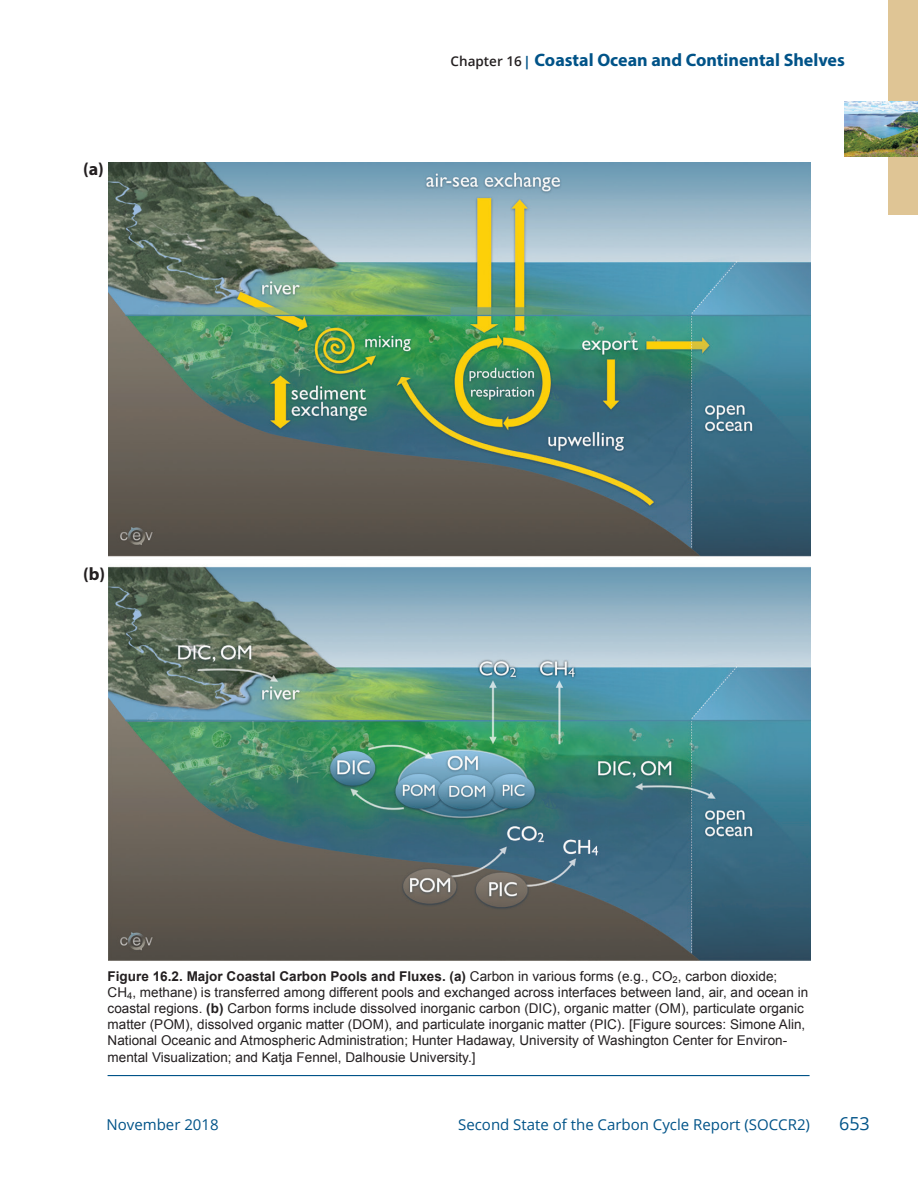
<style>
.page{position:relative;width:918px;height:1188px;background:#fff}
.page>*{position:absolute;margin:0;border:0;box-sizing:border-box;transform-origin:0 0}
.t1{font:700 18px "Myriad Pro";color:#005388}
.t2{font:700 18px "Myriad Pro";color:#231f20}
.t3{font:18px "Open Sans";color:#005388}
.t4{font:15px "Open Sans";color:#005388}
.t5{font:13.5px/16.2px "Arial";color:#231f20}
.s1{font-family:"Open Sans";font-weight:600;font-size:13.5px;color:#231f20}
.s2{font-size:13.5px}
.s3{font-weight:700}
</style>
<div class="page">
<div style="left:888px;top:0;width:30px;height:215px;background:#dfc595"></div>
<img style="left:845px;top:101px;width:73px;height:56px">
<img style="left:108px;top:162px;width:702px;height:798px">
<hr style="left:108px;top:1075px;width:702px;height:1px;background:#005388">
<h1 class="t2" style="left:83px;top:158px;width:22px">(a)</h1>
<h1 class="t2" style="left:83px;top:562px;width:23px">(b)</h1>
<h1 class="t1" style="left:451px;top:48px;width:396px"><span class="s1">Chapter 16</span> <span class="s2">|</span> Coastal Ocean and Continental Shelves</h1>
<p class="t5" style="left:108px;top:968px;width:702px"><span class="s3">Figure 16.2. Major Coastal Carbon Pools and Fluxes. (a)</span> Carbon in various forms (e.g., CO<sub>2</sub>, carbon dioxide; CH<sub>4</sub>, methane) is transferred among different pools and exchanged across interfaces between land, air, and ocean in coastal regions. <span class="s3">(b)</span> Carbon forms include dissolved inorganic carbon (DIC), organic matter (OM), particulate organic matter (POM), dissolved organic matter (DOM), and particulate inorganic matter (PIC). [Figure sources: Simone Alin, National Oceanic and Atmospheric Administration; Hunter Hadaway, University of Washington Center for Environ&shy;mental Visualization; and Katja Fennel, Dalhousie University.]</p>
<p class="t4" style="left:107px;top:1114px;width:114px">November 2018</p>
<p class="t4" style="left:458px;top:1114px;width:353px">Second State of the Carbon Cycle Report (SOCCR2)</p>
<h1 class="t3" style="left:839px;top:1111px;width:32px">653</h1>
</div>
